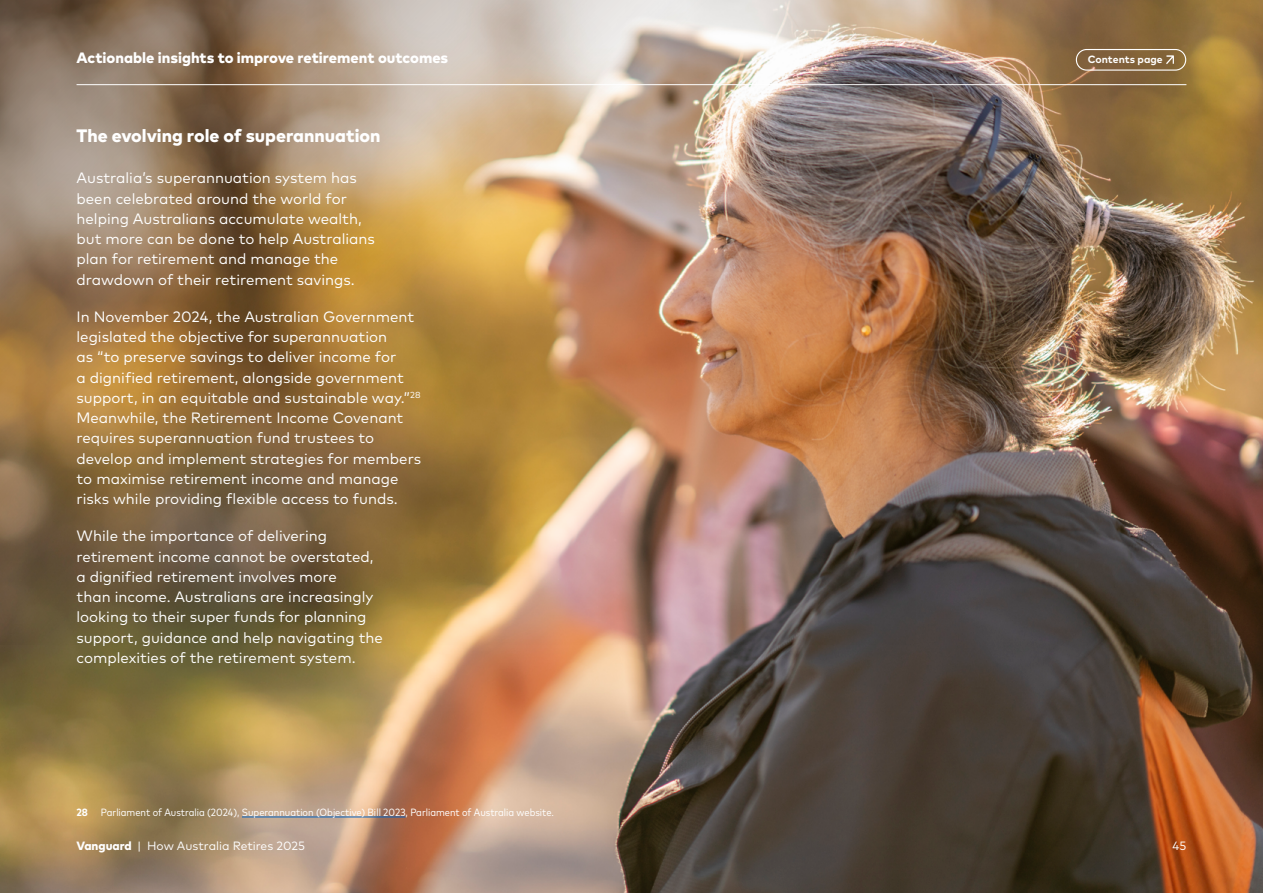
<style>
.page{position:relative;width:1263px;height:893px;background:#fff}
.page>*{position:absolute;margin:0;border:0;box-sizing:border-box;transform-origin:0 0}
.t1{font:800 18px "Mark Pro";color:#fff}
.t2{font:15px/20.2px "Mark Pro";color:#fff}
.t3{font:800 15px "Mark Pro";color:#fff}
.t4{font:12px "Mark Pro";color:#fff}
.t5{font:condensed 10.5px "Mark Pro";color:#fff}
.t6{font:700 10.5px "Mark Pro";color:#fff}
.s1{font-weight:700}
.s2{font-weight:800}
</style>
<div class="page">
<img style="left:0;top:0;width:1263px;height:893px">
<img style="left:0;top:0;width:915px;height:645px">
<hr style="left:242px;top:817px;width:164px;height:1px;background:#0563c1">
<hr style="left:77px;top:84px;width:1109px;height:1px;background:#fff">
<div style="left:1076px;top:49px;width:110px;height:22px;border:1px solid #fff;border-radius:10px"></div>
<svg style="left:1166px;top:55px;width:8px;height:9px"></svg>
<p class="t3" style="left:77px;top:46px;width:373px">Actionable insights to improve retirement outcomes</p>
<p class="t6" style="left:1088px;top:51px;width:77px">Contents page</p>
<p class="t1" style="left:77px;top:122px;width:305px">The evolving role of superannuation</p>
<p class="t2" style="left:77px;top:167px;width:300px">Australia’s superannuation system has been celebrated around the world for helping Australians accumulate wealth, but more can be done to help Australians plan for retirement and manage the drawdown of their retirement savings.</p>
<p class="t2" style="left:77px;top:305px;width:346px">In November 2024, the Australian Government legislated the objective for superannuation<br>as “to preserve savings to deliver income for<br>a dignified retirement, alongside government support, in an equitable and sustainable way.”<sup>28<br></sup>Meanwhile, the Retirement Income Covenant requires superannuation fund trustees to develop and implement strategies for members to maximise retirement income and manage risks while providing flexible access to funds.</p>
<p class="t2" style="left:77px;top:525px;width:308px">While the importance of delivering retirement income cannot be overstated, a dignified retirement involves more<br>than income. Australians are increasingly looking to their super funds for planning support, guidance and help navigating the complexities of the retirement system.</p>
<p class="t5" style="left:77px;top:805px;width:479px"><span class="s1">28</span> Parliament of Australia (2024), Superannuation (Objective) Bill 2023, Parliament of Australia website.</p>
<p class="t4" style="left:77px;top:837px;width:230px"><span class="s2">Vanguard</span> | How Australia Retires 2025</p>
<p class="t4" style="left:1172px;top:837px;width:15px">45</p>
</div>
